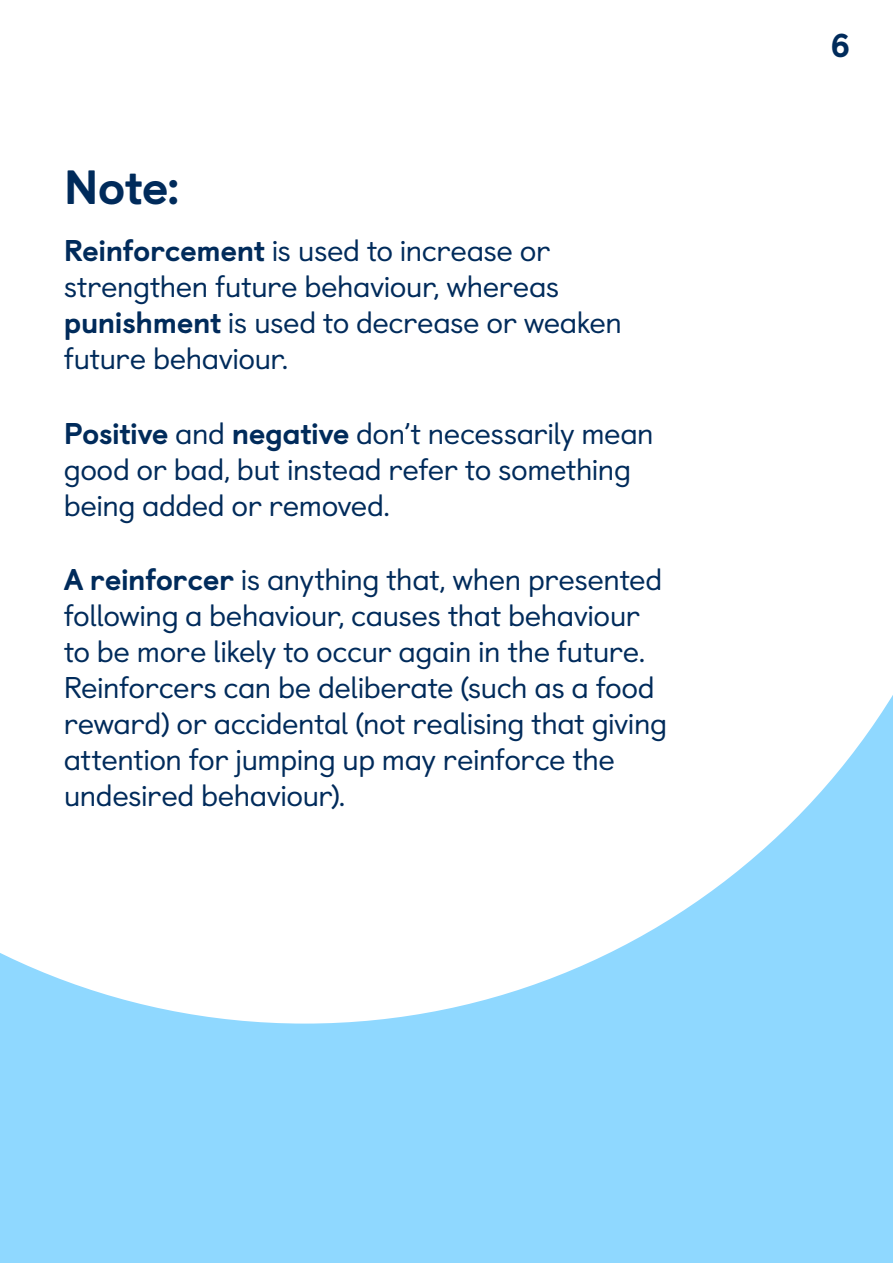
<style>
.page{position:relative;width:893px;height:1263px;background:#8fd8ff}
.page>*{position:absolute;margin:0;border:0;box-sizing:border-box;transform-origin:0 0}
.Sub-Heading_Blue{font:800 48px "Castledown";color:#002b5b}
.t1{font:800 33px "Castledown";color:#002b5b}
.Pull_Quote_Blue{font:30px/36px "Castledown";letter-spacing:-.02em;color:#002b5b}
.s1{font-weight:800}
</style>
<div class="page">
<div style="left:0;top:0;width:893px;height:1023px;background:#fff"></div>
<div style="left:805px;top:0;width:88px;height:90px;background:#fff"></div>
<h3 class="Sub-Heading_Blue" style="left:64px;top:148px;width:117px">Note:</h3>
<p class="Pull_Quote_Blue" style="left:64px;top:230px;width:560px"><span class="s1">Reinforcement</span> is used to increase or strengthen future behaviour, whereas <span class="s1">punishment</span> is used to decrease or weaken future behaviour.</p>
<p class="Pull_Quote_Blue" style="left:64px;top:412px;width:592px"><span class="s1">Positive</span> and <span class="s1">negative</span> don’t necessarily mean good or bad, but instead refer to something being added or removed.</p>
<p class="Pull_Quote_Blue" style="left:64px;top:559px;width:605px"><span class="s1">A reinforcer</span> is anything that, when presented following a behaviour, causes that behaviour to be more likely to occur again in the future.<br>Reinforcers can be deliberate (such as a food reward) or accidental (not realising that giving attention for jumping up may reinforce the undesired behaviour).</p>
<p class="t1" style="left:831px;top:19px;width:21px">6</p>
</div>
